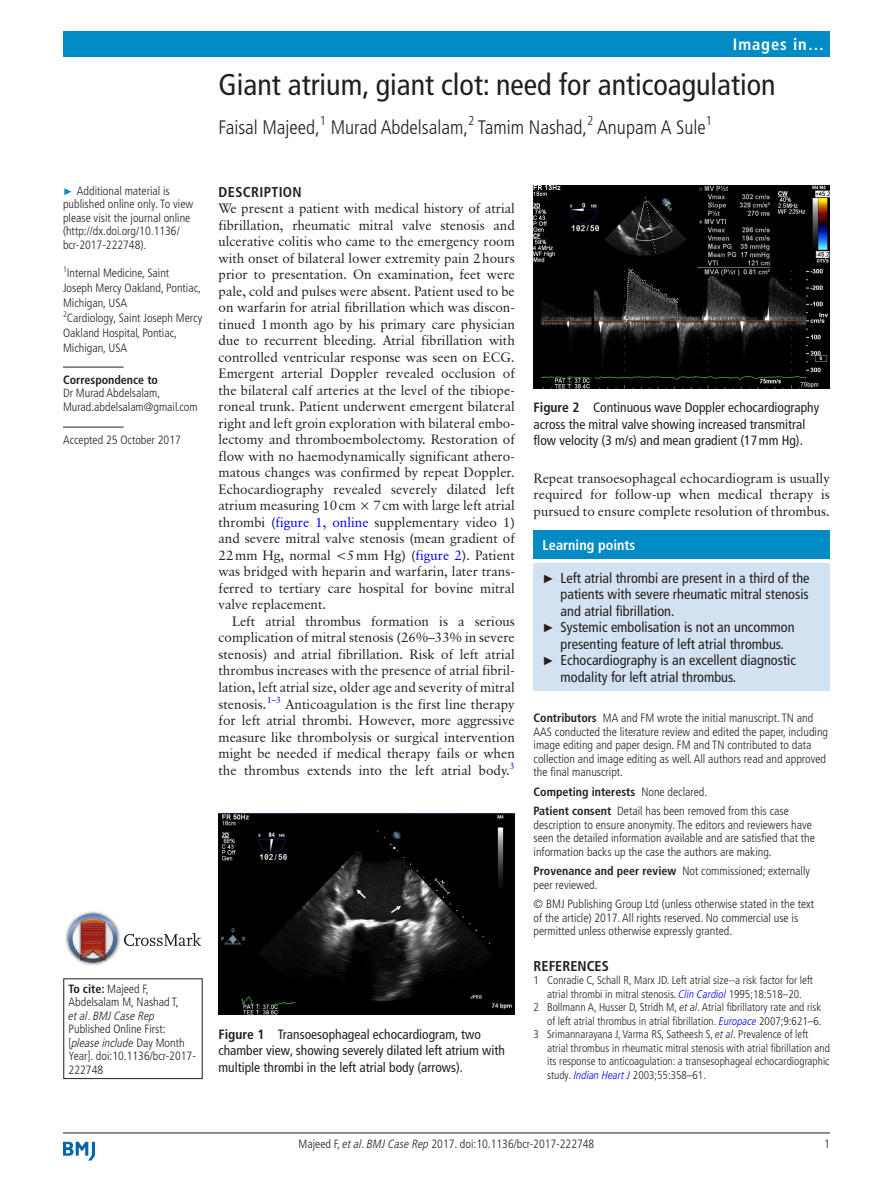
<style>
.page{position:relative;width:893px;height:1191px;background:#fff}
.page>*{position:absolute;margin:0;border:0;box-sizing:border-box;transform-origin:0 0}
.t1{font:condensed 30px "Frutiger LT Pro";color:#231f20}
.t2{font:300 condensed 19.5px "Frutiger LT Pro";color:#231f20}
.t3{font:700 condensed 16.5px "Frutiger LT Std";letter-spacing:.055em;color:#fff}
.t4{font:condensed 14.25px "Frutiger LT Pro";color:#231f20}
.t5{font:700 condensed 14.25px "Frutiger LT Pro";color:#fff}
.t6{font:700 condensed 14.25px "Frutiger LT Pro";letter-spacing:.025em;color:#231f20}
.t7{font:700 condensed 14.25px "Frutiger LT Std";color:#231f20}
.t8{font:13.5px/16.5px "Classical Garamond BT";color:#231f20;text-align:justify}
.t9{font:condensed 13.5px/16.5px "Frutiger LT Pro";color:#231f20}
.t10{font:300 condensed 12px/13.5px "Frutiger LT Pro";color:#231f20}
.t11{font:700 condensed 12px "Frutiger LT Pro";color:#231f20}
.t12{font:300 condensed 11.25px "Frutiger LT Pro";color:#231f20}
.s1{font-family:"Arial";font-weight:400;font-stretch:normal;font-size:9.75px;color:#008bc5}
.s2{color:#00f}
.s3{font-weight:700}
.s4{font-style:italic}
.s5{font-family:"Arial";font-stretch:normal;font-size:12px}
.s6{font-style:italic;color:#00f}
</style>
<div class="page">
<hr style="left:63px;top:1132px;width:767px;height:1px;background:#231f20">
<svg style="left:63px;top:1141px;width:32px;height:19px"></svg>
<div style="left:534px;top:530px;width:296px;height:29px;background:#008bc5"></div>
<div style="left:534px;top:563px;width:296px;height:127px;background:#d2e2f0"></div>
<div style="left:63px;top:31px;width:767px;height:25px;background:#008bc5"></div>
<div style="left:63px;top:978px;width:140px;height:101px;border:1px solid #231f20"></div>
<hr style="left:63px;top:367px;width:61px;height:1px;background:#231f20">
<hr style="left:63px;top:427px;width:61px;height:1px;background:#231f20">
<img style="left:65px;top:911px;width:55px;height:54px">
<svg style="left:68px;top:913px;width:49px;height:49px"></svg>
<svg style="left:124px;top:932px;width:77px;height:14px"></svg>
<img style="left:219px;top:813px;width:296px;height:202px">
<img style="left:534px;top:186px;width:296px;height:202px">
<p class="t3" style="left:733px;top:34px;width:93px">IMAGES IN…</p>
<h1 class="t1" style="left:219px;top:67px;width:559px">Giant atrium, giant clot: need for anticoagulation</h1>
<h2 class="t2" style="left:219px;top:116px;width:495px">Faisal Majeed,<sup>1</sup> Murad Abdelsalam,<sup>2</sup> Tamim Nashad,<sup>2</sup> Anupam A Sule<sup>1</sup></h2>
<p class="t10" style="left:63px;top:184px;width:132px"><span class="s1">►</span> Additional material is published online only. To view please visit the journal online (http://dx.doi.org/10.1136/ bcr-2017-222748).</p>
<p class="t10" style="left:63px;top:266px;width:141px;line-height:15px"><sup>1</sup>Internal Medicine, Saint<br>Joseph Mercy Oakland, Pontiac,<br>Michigan, USA<br><sup>2</sup>Cardiology, Saint Joseph Mercy<br>Oakland Hospital, Pontiac,<br>Michigan, USA</p>
<p class="t11" style="left:63px;top:373px;width:97px">Correspondence to</p>
<p class="t10" style="left:63px;top:387px;width:136px">Dr Murad Abdelsalam,<br>Murad.abdelsalam@gmail.com</p>
<p class="t10" style="left:63px;top:433px;width:119px">Accepted 25 October 2017</p>
<p class="t6" style="left:219px;top:183px;width:85px">Description</p>
<p class="t8" style="left:219px;top:200px;width:298px">We present a patient with medical history of atrial fibrillation, rheumatic mitral valve stenosis and ulcerative colitis who came to the emergency room with onset of bilateral lower extremity pain 2hours prior to presentation. On examination, feet were pale, cold and pulses were absent. Patient used to be on warfarin for atrial fibrillation which was discon&shy;tinued 1month ago by his primary care physician due to recurrent bleeding. Atrial fibrillation with controlled ventricular response was seen on ECG.<br>Emergent arterial Doppler revealed occlusion of the bilateral calf arteries at the level of the tibiope&shy;roneal trunk. Patient underwent emergent bilateral right and left groin exploration with bilateral embo&shy;lectomy and thromboembolectomy. Restoration of flow with no haemodynamically significant athero&shy;matous changes was confirmed by repeat Doppler.<br>Echocardiography revealed severely dilated left atrium measuring 10cm × 7cm with large left atrial thrombi (<span class="s2">figure 1, online</span> supplementary video 1) and severe mitral valve stenosis (mean gradient of 22mm Hg, normal &lt;5mm Hg) (<span class="s2">figure 2</span>). Patient was bridged with heparin and warfarin, later trans&shy;ferred to tertiary care hospital for bovine mitral valve replacement.</p>
<p class="t8" style="left:219px;top:613px;width:298px;text-indent:14px">Left atrial thrombus formation is a serious complication of mitral stenosis (26%–33% in severe stenosis) and atrial fibrillation. Risk of left atrial thrombus increases with the presence of atrial fibril&shy;lation, left atrial size, older age and severity of mitral stenosis.<sup>1–3</sup> Anticoagulation is the first line therapy for left atrial thrombi. However, more aggressive measure like thrombolysis or surgical intervention might be needed if medical therapy fails or when the thrombus extends into the left atrial body.<sup>3</sup></p>
<p class="t10" style="left:69px;top:982px;width:129px"><span class="s3">To cite:</span> Majeed F,<br>Abdelsalam M, Nashad T,<br><span class="s4">et al</span>. <span class="s4">BMJ Case Rep<br></span>Published Online First: [<span class="s4">please include</span> Day Month<br>Year]. doi:10.1136/bcr-2017-<br>222748</p>
<p class="t9" style="left:219px;top:1026px;width:288px"><span class="s3">Figure 1</span> Transoesophageal echocardiogram, two chamber view, showing severely dilated left atrium with multiple thrombi in the left atrial body (arrows).</p>
<p class="t9" style="left:534px;top:399px;width:287px"><span class="s3">Figure 2</span> Continuous wave Doppler echocardiography across the mitral valve showing increased transmitral flow velocity (3 m/s) and mean gradient (17mm Hg).</p>
<p class="t8" style="left:534px;top:469px;width:298px">Repeat transoesophageal echocardiogram is usually required for follow-up when medical therapy is pursued to ensure complete resolution of thrombus.</p>
<p class="t5" style="left:543px;top:536px;width:94px">Learning points</p>
<p class="t4" style="left:543px;top:569px;width:268px"><span class="s5">►</span> Left atrial thrombi are present in a third of the</p>
<p class="t4" style="left:561px;top:586px;width:250px">patients with severe rheumatic mitral stenosis</p>
<p class="t4" style="left:561px;top:602px;width:115px">and atrial fibrillation.</p>
<p class="t4" style="left:543px;top:619px;width:254px"><span class="s5">►</span> Systemic embolisation is not an uncommon</p>
<p class="t4" style="left:561px;top:635px;width:225px">presenting feature of left atrial thrombus.</p>
<p class="t4" style="left:543px;top:652px;width:255px"><span class="s5">►</span> Echocardiography is an excellent diagnostic</p>
<p class="t4" style="left:561px;top:668px;width:177px">modality for left atrial thrombus.</p>
<p class="t10" style="left:534px;top:711px;width:296px"><span class="s3">Contributors</span> MA and FM wrote the initial manuscript. TN and AAS conducted the literature review and edited the paper, including image editing and paper design. FM and TN contributed to data collection and image editing as well. All authors read and approved the final manuscript.</p>
<p class="t10" style="left:534px;top:782px;width:257px;line-height:19.5px"><span class="s3">Competing interests</span> None declared.<br><span class="s3">Patient consent</span> Detail has been removed from this case</p>
<p class="t10" style="left:534px;top:818px;width:283px">description to ensure anonymity. The editors and reviewers have seen the detailed information available and are satisfied that the information backs up the case the authors are making.</p>
<p class="t10" style="left:534px;top:864px;width:278px"><span class="s3">Provenance and peer review</span> Not commissioned; externally peer reviewed.</p>
<p class="t10" style="left:534px;top:897px;width:282px">© BMJ Publishing Group Ltd (unless otherwise stated in the text of the article) 2017. All rights reserved. No commercial use is permitted unless otherwise expressly granted.</p>
<p class="t7" style="left:534px;top:957px;width:77px">REFERENCES</p>
<p class="t12" style="left:534px;top:973px;width:281px">1 Conradie C, Schall R, Marx JD. Left atrial size--a risk factor for left</p>
<p class="t12" style="left:547px;top:987px;width:256px">atrial thrombi in mitral stenosis. <span class="s6">Clin Cardiol</span> 1995;18:518–20.</p>
<p class="t12" style="left:534px;top:1000px;width:289px">2 Bollmann A, Husser D, Stridh M, <span class="s4">et al</span>. Atrial fibrillatory rate and risk</p>
<p class="t12" style="left:547px;top:1014px;width:276px">of left atrial thrombus in atrial fibrillation. <span class="s6">Europace</span> 2007;9:621–6.</p>
<p class="t12" style="left:534px;top:1027px;width:276px">3 Srimannarayana J, Varma RS, Satheesh S, <span class="s4">et al</span>. Prevalence of left</p>
<p class="t12" style="left:547px;top:1041px;width:284px">atrial thrombus in rheumatic mitral stenosis with atrial fibrillation and</p>
<p class="t12" style="left:547px;top:1054px;width:284px">its response to anticoagulation: a transesophageal echocardiographic</p>
<p class="t12" style="left:547px;top:1068px;width:160px">study. <span class="s6">Indian Heart J</span> 2003;55:358–61.</p>
<p class="t10" style="left:299px;top:1136px;width:297px">Majeed F, <span class="s4">et al</span>. <span class="s4">BMJ Case Rep</span> 2017. doi:10.1136/bcr-2017-222748</p>
<p class="t10" style="left:824px;top:1136px;width:7px">1</p>
</div>
